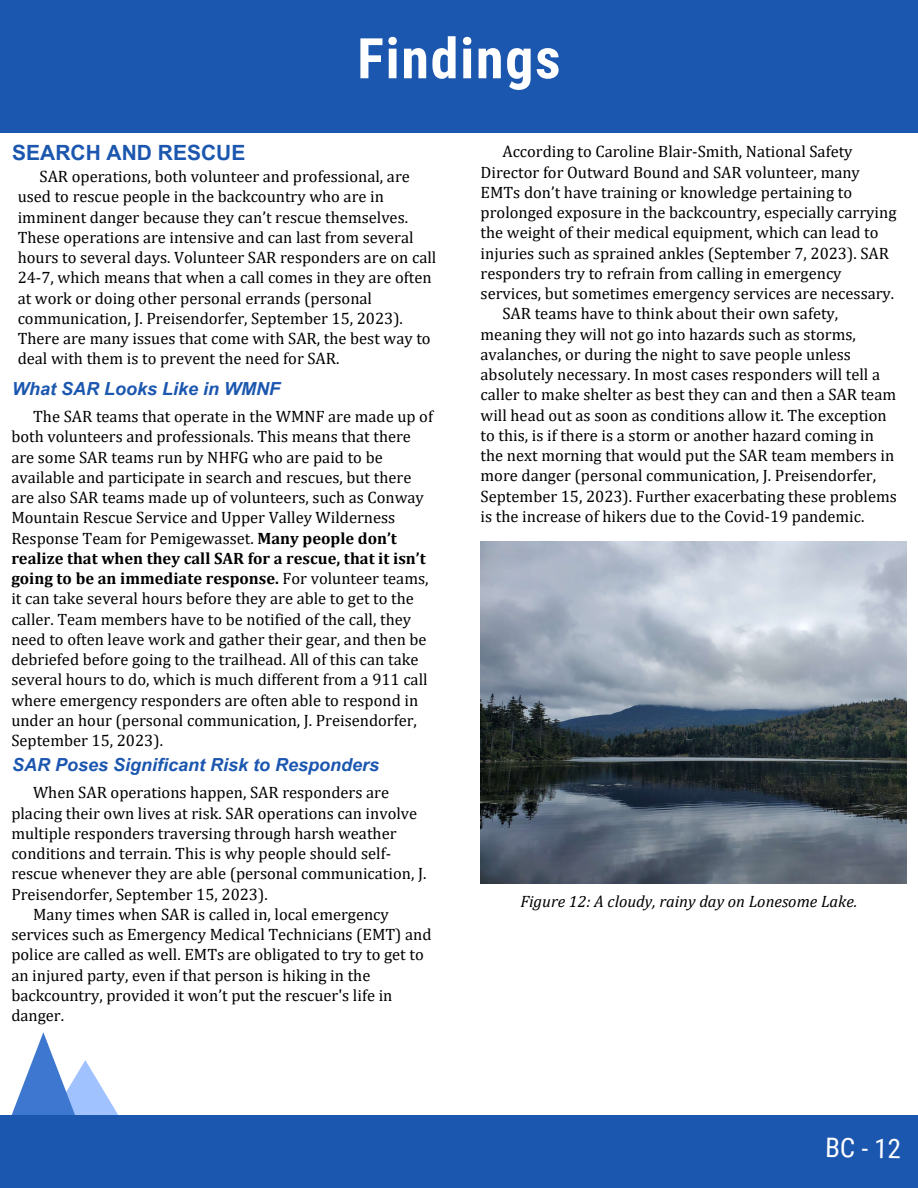
<style>
.page{position:relative;width:918px;height:1188px;background:#fff}
.page>*{position:absolute;margin:0;border:0;box-sizing:border-box;transform-origin:0 0}
.t1{font:700 56.1px "Roboto Condensed";letter-spacing:.03em;color:#fff}
.t2{font:27px "Roboto Condensed";color:#fff}
.t3{font:700 21px "Arial MT Pro";color:#1b56af}
.t4{font:italic 700 18px "Arial MT Pro";color:#1b56af}
.t5{font:16.5px/20.2px "Cambria";color:#000}
.t6{font:italic 16.5px "Cambria";color:#000}
.s1{font-weight:700}
</style>
<div class="page">
<div style="left:0;top:0;width:918px;height:132px;background:#1b56af"></div>
<svg style="left:11px;top:1032px;width:107px;height:83px"></svg>
<div style="left:0;top:1115px;width:918px;height:73px;background:#1b56af"></div>
<img style="left:481px;top:542px;width:426px;height:341px">
<p class="t1" style="left:357px;top:26px;width:205px">Findings</p>
<p class="t3" style="left:12px;top:144px;width:235px">SEARCH AND RESCUE</p>
<p class="t5" style="left:18px;top:166px;width:420px;text-indent:22px">SAR operations, both volunteer and professional, are used to rescue people in the backcountry who are in imminent danger because they can’t rescue themselves.<br>These operations are intensive and can last from several hours to several days. Volunteer SAR responders are on call 24-7, which means that when a call comes in they are often at work or doing other personal errands (personal communication, J. Preisendorfer, September 15, 2023).<br>There are many issues that come with SAR, the best way to deal with them is to prevent the need for SAR.</p>
<p class="t4" style="left:12px;top:382px;width:270px">What SAR Looks Like in WMNF</p>
<p class="t5" style="left:11px;top:406px;width:423px;text-indent:22px">The SAR teams that operate in the WMNF are made up of both volunteers and professionals. This means that there are some SAR teams run by NHFG who are paid to be available and participate in search and rescues, but there are also SAR teams made up of volunteers, such as Conway Mountain Rescue Service and Upper Valley Wilderness Response Team for Pemigewasset. <span class="s1">Many people don’t realize that when they call SAR for a rescue, that it isn’t going to be an immediate response.</span> For volunteer teams, it can take several hours before they are able to get to the caller. Team members have to be notified of the call, they need to often leave work and gather their gear, and then be debriefed before going to the trailhead. All of this can take several hours to do, which is much different from a 911 call where emergency responders are often able to respond in under an hour (personal communication, J. Preisendorfer, September 15, 2023).</p>
<p class="t4" style="left:12px;top:758px;width:369px">SAR Poses Significant Risk to Responders</p>
<p class="t5" style="left:11px;top:782px;width:417px;text-indent:22px">When SAR operations happen, SAR responders are placing their own lives at risk. SAR operations can involve multiple responders traversing through harsh weather conditions and terrain. This is why people should self&shy;rescue whenever they are able (personal communication, J.<br>Preisendorfer, September 15, 2023).</p>
<p class="t5" style="left:11px;top:904px;width:422px;text-indent:22px">Many times when SAR is called in, local emergency services such as Emergency Medical Technicians (EMT) and police are called as well. EMTs are obligated to try to get to an injured party, even if that person is hiking in the backcountry, provided it won’t put the rescuer's life in danger.</p>
<p class="t5" style="left:481px;top:141px;width:417px;text-indent:22px">According to Caroline Blair-Smith, National Safety Director for Outward Bound and SAR volunteer, many EMTs don’t have training or knowledge pertaining to prolonged exposure in the backcountry, especially carrying the weight of their medical equipment, which can lead to injuries such as sprained ankles (September 7, 2023). SAR responders try to refrain from calling in emergency services, but sometimes emergency services are necessary.</p>
<p class="t5" style="left:481px;top:303px;width:418px;text-indent:22px">SAR teams have to think about their own safety, meaning they will not go into hazards such as storms, avalanches, or during the night to save people unless absolutely necessary. In most cases responders will tell a caller to make shelter as best they can and then a SAR team will head out as soon as conditions allow it. The exception to this, is if there is a storm or another hazard coming in the next morning that would put the SAR team members in more danger (personal communication, J. Preisendorfer, September 15, 2023). Further exacerbating these problems is the increase of hikers due to the Covid-19 pandemic.</p>
<p class="t6" style="left:520px;top:891px;width:338px">Figure 12: A cloudy, rainy day on Lonesome Lake.</p>
<p class="t2" style="left:826px;top:1132px;width:77px;rotate:1deg">BC - 12</p>
</div>
